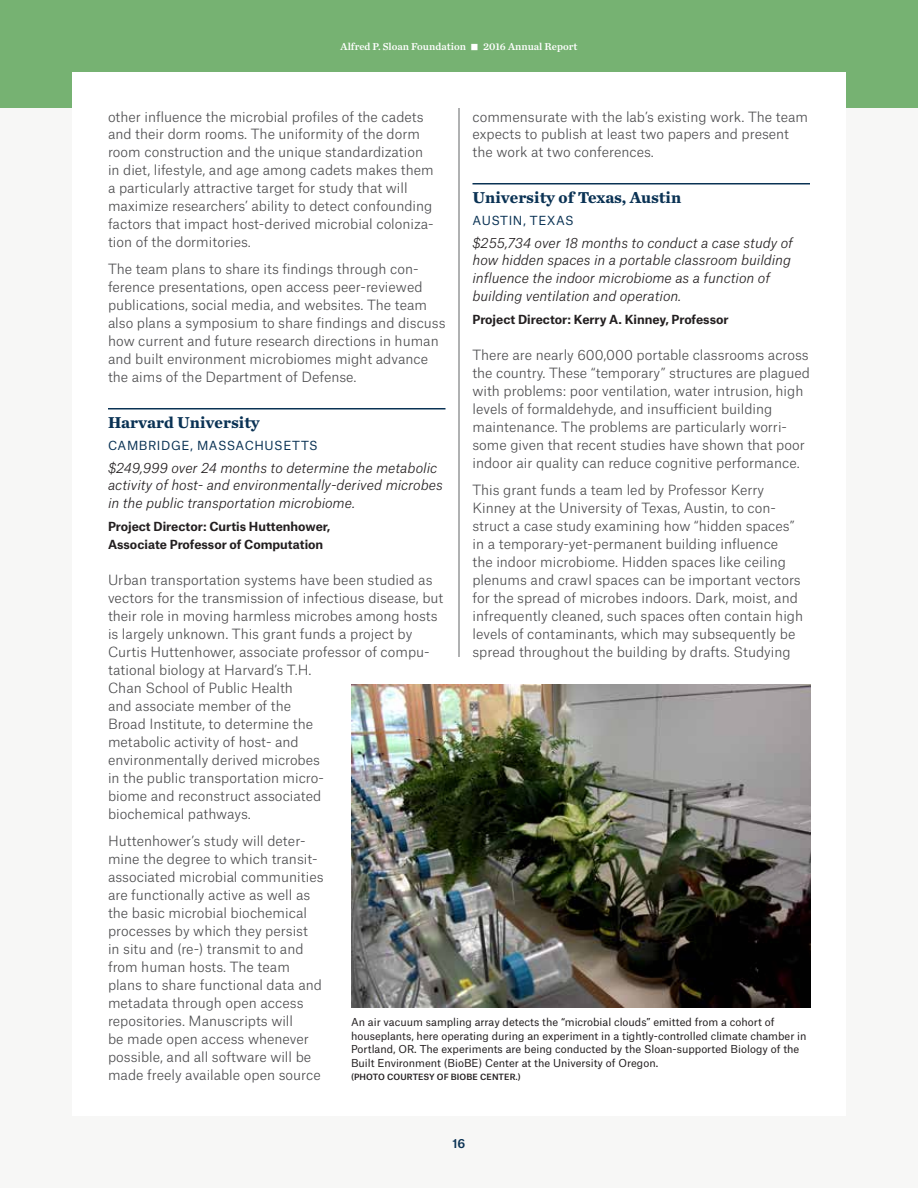
<style>
.page{position:relative;width:918px;height:1188px;background:#f7f7f6}
.page>*{position:absolute;margin:0;border:0;box-sizing:border-box;transform-origin:0 0}
.t1{font:700 16.5px "Chronicle Text G1";color:#0a3254}
.t2{font:300 13.5px/18px "Atlas Grotesk";color:#4d4d4f}
.t3{font:italic 300 13.5px/18px "Atlas Grotesk";color:#231f20}
.t4{font:700 12px/18px "Atlas Grotesk";color:#231f20}
.t5{font:12px "Atlas Grotesk";letter-spacing:.045em;color:#0a3254}
.t6{font:500 12px "Atlas Grotesk";color:#0a3254}
.t7{font:10.5px/13.5px "Atlas Grotesk";color:#231f20}
.t8{font:10.5px "Chronicle Text G1 Semi";color:#fff}
.t9{font:500 8.25px "Atlas Grotesk";letter-spacing:.01em;color:#231f20}
</style>
<div class="page">
<div style="left:0;top:0;width:918px;height:108px;background:#76b272"></div>
<div style="left:72px;top:72px;width:774px;height:1044px;background:#fff"></div>
<hr style="left:108px;top:408px;width:338px;height:2px;background:#0a3254">
<hr style="left:472px;top:183px;width:338px;height:1px;background:#0a3254">
<hr style="left:459px;top:108px;width:1px;height:549px;background:#636466">
<img style="left:351px;top:684px;width:459px;height:324px">
<p class="t8" style="left:341px;top:38px;width:127px">Alfred P. Sloan Foundation</p>
<p class="t8" style="left:483px;top:38px;width:96px">2016 Annual Report</p>
<p class="t2" style="left:108px;top:106px;width:327px">other influence the microbial profiles of the cadets and their dorm rooms. The uniformity of the dorm room construction and the unique standardization in diet, lifestyle, and age among cadets makes them a particularly attractive target for study that will maximize researchers’ ability to detect confounding factors that impact host-derived microbial coloniza&shy;tion of the dormitories.</p>
<p class="t2" style="left:108px;top:259px;width:339px">The team plans to share its findings through con&shy;ference presentations, open access peer-reviewed publications, social media, and websites. The team also plans a symposium to share findings and discuss how current and future research directions in human and built environment microbiomes might advance the aims of the Department of Defense.</p>
<p class="t1" style="left:108px;top:409px;width:153px">Harvard University</p>
<p class="t5" style="left:108px;top:436px;width:211px">CAMBRIDGE, MASSACHUSETTS</p>
<p class="t3" style="left:108px;top:457px;width:336px">$249,999 over 24 months to determine the metabolic activity of host- and environmentally-derived microbes in the public transportation microbiome.</p>
<p class="t4" style="left:108px;top:516px;width:224px">Project Director: Curtis Huttenhower,<br>Associate Professor of Computation</p>
<p class="t2" style="left:108px;top:570px;width:337px">Urban transportation systems have been studied as vectors for the transmission of infectious disease, but their role in moving harmless microbes among hosts is largely unknown. This grant funds a project by Curtis Huttenhower, associate professor of compu&shy;tational biology at Harvard’s T.H.<br>Chan School of Public Health<br>and associate member of the<br>Broad Institute, to determine the<br>metabolic activity of host- and<br>environmentally derived microbes<br>in the public transportation micro-<br>biome and reconstruct associated<br>biochemical pathways.</p>
<p class="t2" style="left:108px;top:831px;width:217px">Huttenhower’s study will deter&shy;mine the degree to which transit&shy;associated microbial communities are functionally active as well as the basic microbial biochemical processes by which they persist<br>in situ and (re-) transmit to and from human hosts. The team plans to share functional data and metadata through open access repositories. Manuscripts will<br>be made open access whenever possible, and all software will be made freely available open source</p>
<p class="t2" style="left:472px;top:106px;width:337px">commensurate with the lab’s existing work. The team expects to publish at least two papers and present the work at two conferences.</p>
<p class="t1" style="left:472px;top:184px;width:210px">University of Texas, Austin</p>
<p class="t5" style="left:473px;top:211px;width:103px">AUSTIN, TEXAS</p>
<p class="t3" style="left:472px;top:232px;width:322px">$255,734 over 18 months to conduct a case study of how hidden spaces in a portable classroom building influence the indoor microbiome as a function of building ventilation and operation.</p>
<p class="t4" style="left:472px;top:309px;width:258px">Project Director: Kerry A. Kinney, Professor</p>
<p class="t2" style="left:472px;top:345px;width:339px">There are nearly 600,000 portable classrooms across the country. These “temporary” structures are plagued with problems: poor ventilation, water intrusion, high levels of formaldehyde, and insufficient building maintenance. The problems are particularly worri&shy;some given that recent studies have shown that poor indoor air quality can reduce cognitive performance.</p>
<p class="t2" style="left:472px;top:480px;width:332px">This grant funds a team led by Professor Kerry Kinney at the University of Texas, Austin, to con&shy;struct a case study examining how “hidden spaces” in a temporary-yet-permanent building influence<br>the indoor microbiome. Hidden spaces like ceiling plenums and crawl spaces can be important vectors for the spread of microbes indoors. Dark, moist, and infrequently cleaned, such spaces often contain high levels of contaminants, which may subsequently be spread throughout the building by drafts. Studying</p>
<p class="t7" style="left:351px;top:1014px;width:457px">An air vacuum sampling array detects the “microbial clouds” emitted from a cohort of houseplants, here operating during an experiment in a tightly-controlled climate chamber in Portland, OR. The experiments are being conducted by the Sloan-supported Biology of the Built Environment (BioBE) Center at the University of Oregon.</p>
<p class="t9" style="left:351px;top:1070px;width:171px">(PHOTO COURTESY OF BIOBE CENTER.)</p>
<p class="t6" style="left:453px;top:1133px;width:14px">16</p>
</div>
